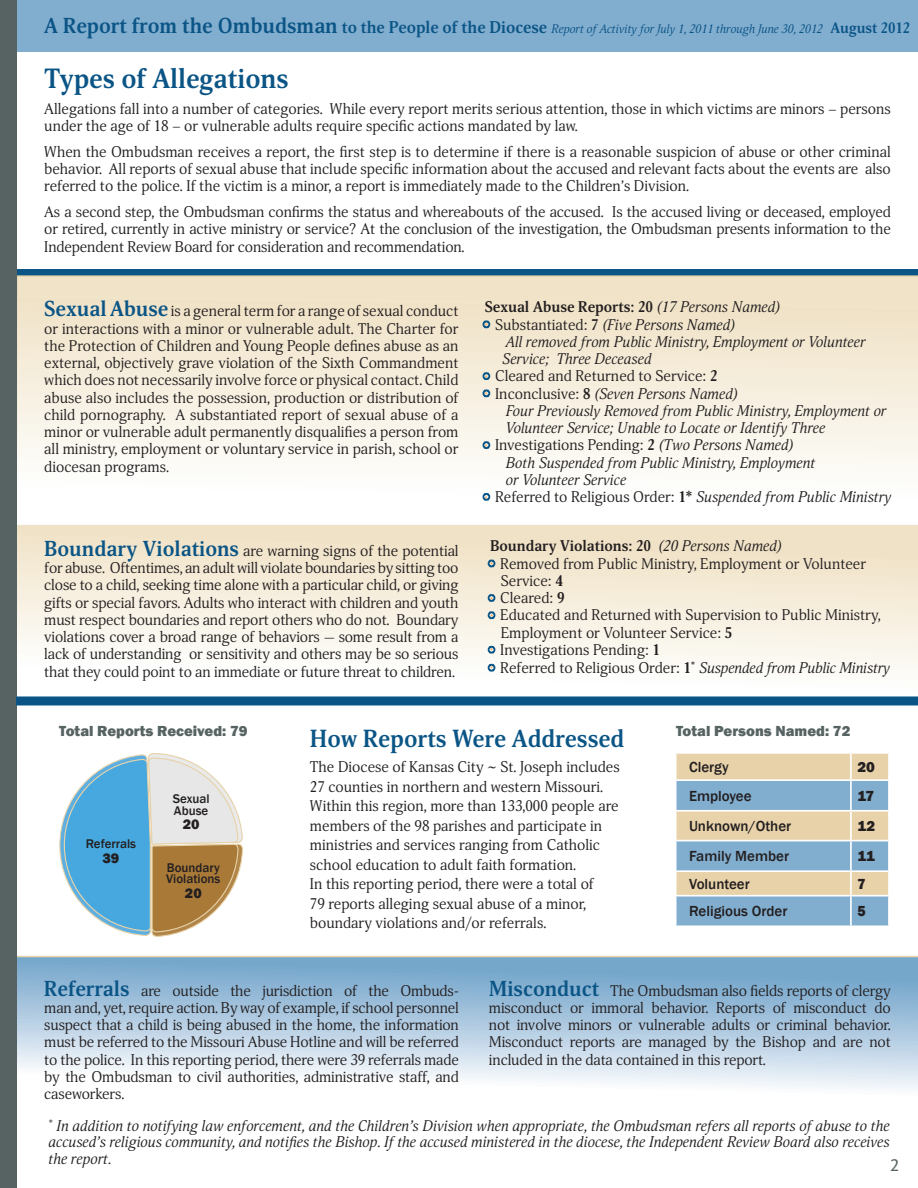
<style>
.page{position:relative;width:918px;height:1188px;background:#fff}
.page>*{position:absolute;margin:0;border:0;box-sizing:border-box;transform-origin:0 0}
.t1{font:700 27px "Orbi";color:#0b5586}
.t2{font:700 24px "Orbi";color:#0b5586}
.t3{font:16.5px "PT Sans Caption";color:#566362}
.t4{font:15px/17.2px "Orbi";color:#231f20;text-align:justify}
.t5{font:italic 15px/16.5px "Orbi";color:#231f20}
.t6{font:500 15px "Franklin Gothic";color:#231f20}
.t7{font:800 15px "Franklin Gothic";color:#566362}
.t8{font:700 15px "Orbi";color:#231f20}
.t9{font:800 15px "Franklin Gothic";letter-spacing:-.005em;color:#231f20}
.t10{font:800 15px "Franklin Gothic";letter-spacing:-.005em;color:#231f20;scale:.93 1}
.t11{font:800 14.4px "Franklin Gothic";color:#231f20}
.t12{font:500 12.9px/11.6px "Franklin Gothic";color:#231f20}
.t13{font:italic 12px "Orbi";color:#0b5586}
.s1{font-weight:700;font-style:normal;font-size:21px}
.s2{font-weight:700;font-style:normal;font-size:16.5px}
.s3{font-weight:700;font-style:normal;font-size:14.7px}
.s4{font-weight:700;font-size:21px;color:#0b5586}
.s5{font-weight:700;font-style:normal}
.s6{font-style:normal}
.s7{font-weight:700}
.s8{font-style:italic}
.s9{font-weight:400;font-style:italic}
</style>
<div class="page">
<div style="left:8px;top:0;width:910px;height:52px;background:#81adcf"></div>
<div style="left:17px;top:525px;width:901px;height:176px;background:linear-gradient(to bottom,#efe0c1,#fff)"></div>
<div style="left:16px;top:269px;width:902px;height:9px;background:#0b5586"></div>
<svg style="left:16px;top:956px;width:902px;height:147px"></svg>
<svg style="left:16px;top:278px;width:902px;height:247px"></svg>
<svg style="left:16px;top:275px;width:902px;height:3px;background:#ccc7af"></svg>
<div style="left:0;top:0;width:16px;height:1188px;background:#566362"></div>
<svg style="left:677px;top:754px;width:211px;height:171px;background:#b1bebd"></svg>
<hr style="left:850px;top:754px;width:2px;height:25px;background:#fff">
<hr style="left:675px;top:779px;width:176px;height:2px;background:#fff">
<hr style="left:851px;top:779px;width:39px;height:2px;background:#fff">
<hr style="left:850px;top:781px;width:2px;height:29px;background:#fff">
<hr style="left:675px;top:810px;width:176px;height:2px;background:#fff">
<hr style="left:851px;top:810px;width:39px;height:2px;background:#fff">
<hr style="left:850px;top:812px;width:2px;height:28px;background:#fff">
<hr style="left:675px;top:840px;width:176px;height:1px;background:#fff">
<hr style="left:851px;top:840px;width:39px;height:1px;background:#fff">
<hr style="left:850px;top:841px;width:2px;height:29px;background:#fff">
<hr style="left:675px;top:870px;width:176px;height:2px;background:#fff">
<hr style="left:851px;top:870px;width:39px;height:2px;background:#fff">
<hr style="left:850px;top:872px;width:2px;height:23px;background:#fff">
<hr style="left:675px;top:895px;width:176px;height:2px;background:#fff">
<hr style="left:851px;top:895px;width:39px;height:2px;background:#fff">
<hr style="left:850px;top:897px;width:2px;height:28px;background:#fff">
<svg style="left:59px;top:753px;width:184px;height:184px"></svg>
<div style="left:16px;top:696px;width:902px;height:9px;background:#0b5586"></div>
<p class="t13" style="left:44px;top:24px;width:868px"><span class="s1">A Report from the Ombudsman</span> <span class="s2">to the People of the Diocese</span> Report of Activity for July 1, 2011 through June 30, 2012 <span class="s3">August 2012</span></p>
<h1 class="t1" style="left:44px;top:68px;width:246px">Types of Allegations</h1>
<p class="t4" style="left:44px;top:102px;width:848px">Allegations fall into a number of categories. While every report merits serious attention, those in which victims are minors – persons under the age of 18 – or vulnerable adults require specific actions mandated by law.</p>
<p class="t4" style="left:44px;top:144px;width:848px">When the Ombudsman receives a report, the first step is to determine if there is a reasonable suspicion of abuse or other criminal behavior. All reports of sexual abuse that include specific information about the accused and relevant facts about the events are also referred to the police. If the victim is a minor, a report is immediately made to the Children’s Division.</p>
<p class="t4" style="left:44px;top:204px;width:848px;line-height:17.7px">As a second step, the Ombudsman confirms the status and whereabouts of the accused. Is the accused living or deceased, employed or retired, currently in active ministry or service? At the conclusion of the investigation, the Ombudsman presents information to the Independent Review Board for consideration and recommendation.</p>
<p class="t4" style="left:44px;top:304px;width:416px"><span class="s4">Sexual Abuse</span> is a general term for a range of sexual conduct or interactions with a minor or vulnerable adult. The Charter for the Protection of Children and Young People defines abuse as an external, objectively grave violation of the Sixth Commandment which does not necessarily involve force or physical contact. Child abuse also includes the possession, production or distribution of child pornography. A substantiated report of sexual abuse of a minor or vulnerable adult permanently disqualifies a person from all ministry, employment or voluntary service in parish, school or diocesan programs.</p>
<p class="t5" style="left:485px;top:300px;width:296px;line-height:17.2px"><span class="s5">Sexual Abuse Reports: 20</span> (17 Persons Named) <sup>.</sup> <span class="s6">Substantiated:</span> <span class="s5">7</span> (Five Persons Named)</p>
<p class="t5" style="left:506px;top:335px;width:361px">All removed from Public Ministry, Employment or Volunteer</p>
<p class="t5" style="left:502px;top:352px;width:151px">Service; Three Deceased</p>
<p class="t4" style="left:485px;top:369px;width:234px"><sup>.</sup> Cleared and Returned to Service: <span class="s7">2</span></p>
<p class="t5" style="left:485px;top:387px;width:254px"><sup>.</sup> <span class="s6">Inconclusive:</span> <span class="s5">8</span> (Seven Persons Named)</p>
<p class="t5" style="left:506px;top:404px;width:382px">Four Previously Removed from Public Ministry, Employment or</p>
<p class="t5" style="left:506px;top:421px;width:321px">Volunteer Service; Unable to Locate or Identify Three</p>
<p class="t4" style="left:485px;top:438px;width:310px"><sup>.</sup> Investigations Pending: <span class="s7">2</span> <span class="s8">(Two Persons Named)</span></p>
<p class="t5" style="left:506px;top:456px;width:311px">Both Suspended from Public Ministry, Employment</p>
<p class="t5" style="left:506px;top:473px;width:122px">or Volunteer Service</p>
<p class="t5" style="left:485px;top:490px;width:408px"><sup>.</sup> <span class="s6">Referred to Religious Order:</span> <span class="s5">1*</span> Suspended from Public Ministry</p>
<p class="t4" style="left:44px;top:544px;width:416px"><span class="s4">Boundary Violations</span> are warning signs of the potential for abuse. Oftentimes, an adult will violate boundaries by sitting too close to a child, seeking time alone with a particular child, or giving gifts or special favors. Adults who interact with children and youth must respect boundaries and report others who do not. Boundary violations cover a broad range of behaviors — some result from a lack of understanding or sensitivity and others may be so serious that they could point to an immediate or future threat to children.</p>
<p class="t8" style="left:490px;top:540px;width:293px">Boundary Violations: 20 <span class="s9">(20 Persons Named)</span></p>
<p class="t4" style="left:490px;top:556px;width:378px"><sup>.</sup> Removed from Public Ministry, Employment or Volunteer</p>
<p class="t4" style="left:501px;top:574px;width:64px">Service: <span class="s7">4</span></p>
<p class="t4" style="left:490px;top:591px;width:76px"><sup>.</sup> Cleared: <span class="s7">9</span></p>
<p class="t4" style="left:490px;top:608px;width:392px"><sup>.</sup> Educated and Returned with Supervision to Public Ministry,</p>
<p class="t4" style="left:501px;top:625px;width:233px">Employment or Volunteer Service: <span class="s7">5</span></p>
<p class="t4" style="left:490px;top:643px;width:172px"><sup>.</sup> Investigations Pending: <span class="s7">1</span></p>
<p class="t5" style="left:490px;top:661px;width:401px"><sup>.</sup> <span class="s6">Referred to Religious Order:</span> <span class="s5">1</span><sup>*</sup> Suspended from Public Ministry</p>
<p class="t7" style="left:59px;top:722px;width:190px">Total Reports Received: 79</p>
<p class="t7" style="left:676px;top:722px;width:176px">Total Persons Named: 72</p>
<h2 class="t2" style="left:310px;top:729px;width:316px">How Reports Were Addressed</h2>
<p class="t4" style="left:310px;top:759px;width:311px;line-height:19.5px;text-align:left">The Diocese of Kansas City ~ St. Joseph includes 27 counties in northern and western Missouri.<br>Within this region, more than 133,000 people are members of the 98 parishes and participate in ministries and services ranging from Catholic school education to adult faith formation.<br>In this reporting period, there were a total of<br>79 reports alleging sexual abuse of a minor, boundary violations and/or referrals.</p>
<p class="t6" style="left:689px;top:758px;width:41px">Clergy</p>
<p class="t9" style="left:858px;top:758px;width:19px">20</p>
<p class="t6" style="left:689px;top:787px;width:64px">Employee</p>
<p class="t9" style="left:858px;top:787px;width:18px">17</p>
<p class="t6" style="left:689px;top:817px;width:104px">Unknown/Other</p>
<p class="t9" style="left:858px;top:817px;width:19px">12</p>
<p class="t6" style="left:689px;top:847px;width:101px">Family Member</p>
<p class="t9" style="left:858px;top:847px;width:19px">11</p>
<p class="t6" style="left:689px;top:875px;width:62px">Volunteer</p>
<p class="t10" style="left:858px;top:875px;width:10px">7</p>
<p class="t6" style="left:689px;top:902px;width:100px">Religious Order</p>
<p class="t10" style="left:858px;top:902px;width:10px">5</p>
<p class="t12" style="left:173px;top:793px;width:38px">Sexual<br>Abuse</p>
<p class="t11" style="left:183px;top:816px;width:18px">20</p>
<p class="t12" style="left:86px;top:838px;width:52px">Referrals</p>
<p class="t11" style="left:102px;top:849px;width:18px">39</p>
<p class="t12" style="left:166px;top:861px;width:56px">Boundary<br>Violations</p>
<p class="t11" style="left:185px;top:884px;width:18px">20</p>
<p class="t4" style="left:44px;top:983px;width:416px"><span class="s4">Referrals</span> are outside the jurisdiction of the Ombuds&shy;man and, yet, require action. By way of example, if school personnel suspect that a child is being abused in the home, the information must be referred to the Missouri Abuse Hotline and will be referred to the police. In this reporting period, there were 39 referrals made by the Ombudsman to civil authorities, administrative staff, and caseworkers.</p>
<p class="t4" style="left:489px;top:983px;width:403px"><span class="s4">Misconduct</span> The Ombudsman also fields reports of clergy misconduct or immoral behavior. Reports of misconduct do not involve minors or vulnerable adults or criminal behavior.<br>Misconduct reports are managed by the Bishop and are not included in the data contained in this report.</p>
<p class="t5" style="left:48px;top:1119px;width:843px;text-align:justify"><sup>*</sup> In addition to notifying law enforcement, and the Children’s Division when appropriate, the Ombudsman refers all reports of abuse to the accused’s religious community, and notifies the Bishop. If the accused ministered in the diocese, the Independent Review Board also receives the report.</p>
<p class="t3" style="left:890px;top:1156px;width:11px">2</p>
</div>
